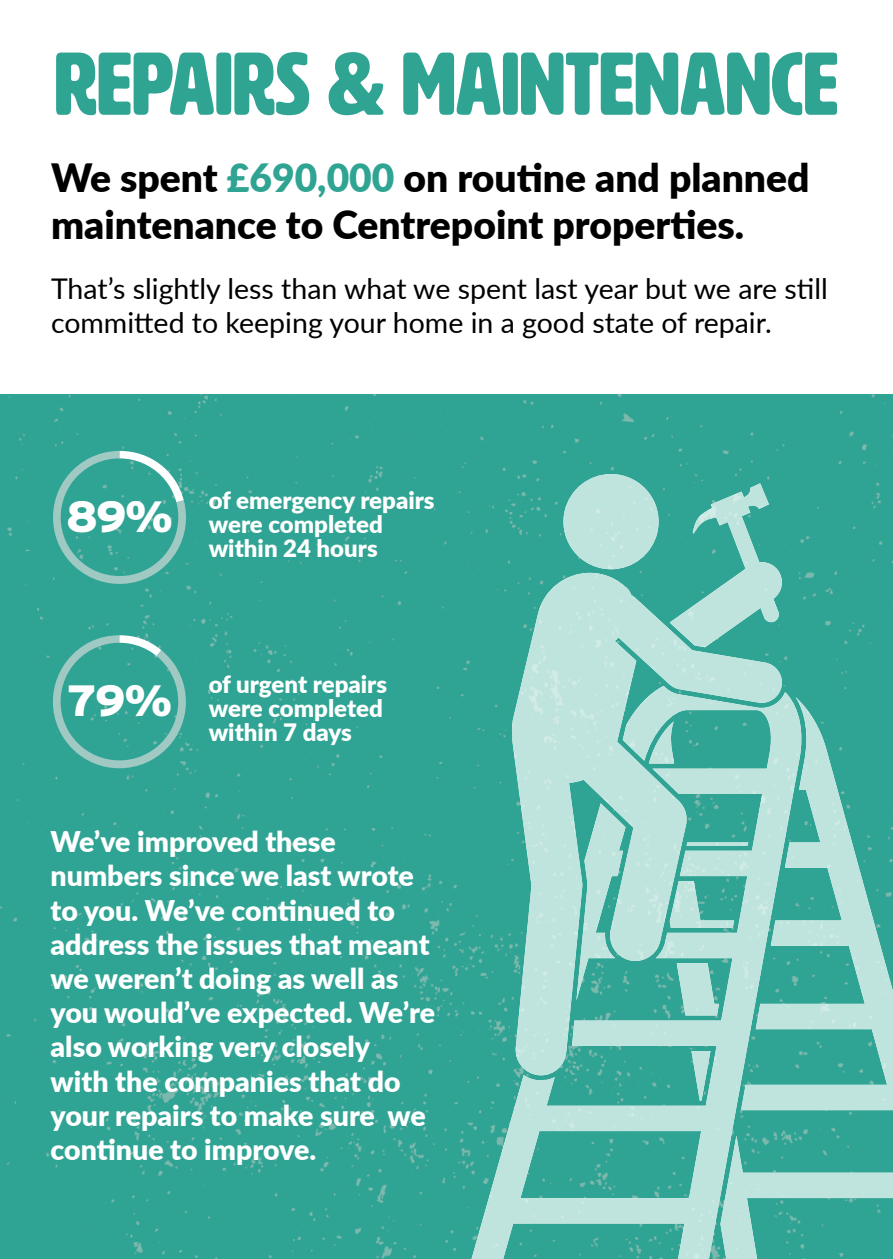
<style>
.page{position:relative;width:893px;height:1259px;background:#fff}
.page>*{position:absolute;margin:0;border:0;box-sizing:border-box;transform-origin:0 0}
.t1{font:87.6px "HWT Artz";color:#2fa493}
.t2{font:900 43.8px "Interstate";color:#fff}
.t3{font:900 39px/46.8px "Lato";color:#000}
.t4{font:900 28.5px/34.2px "Lato";color:#fff}
.t5{font:28.5px/34.2px "Lato";color:#000}
.t6{font:900 24px/24px "Lato";color:#fff}
.s1{color:#2fa493}
</style>
<div class="page">
<div style="left:0;top:395px;width:893px;height:864px;background:#2fa494"></div>
<svg style="left:51px;top:635px;width:137px;height:134px"></svg>
<svg style="left:51px;top:451px;width:137px;height:134px"></svg>
<div style="left:442px;top:474px;width:29px;height:785px;background:#2fa494"></div>
<img style="left:471px;top:474px;width:422px;height:785px">
<h1 class="t1" style="left:55px;top:38px;width:785px">REPAIRS &amp; MAINTENANCE</h1>
<h3 class="t3" style="left:51px;top:153px;width:760px">We spent <span class="s1">£690,000</span> on routine and planned maintenance to Centrepoint properties.</h3>
<p class="t5" style="left:51px;top:270px;width:778px">That’s slightly less than what we spent last year but we are still committed to keeping your home in a good state of repair.</p>
<h2 class="t2" style="left:66px;top:491px;width:108px">89%</h2>
<p class="t6" style="left:209px;top:487px;width:227px">of emergency repairs were completed within 24 hours</p>
<h2 class="t2" style="left:67px;top:676px;width:107px">79%</h2>
<p class="t6" style="left:209px;top:671px;width:180px">of urgent repairs were completed within 7 days</p>
<p class="t4" style="left:51px;top:823px;width:386px">We’ve improved these numbers since we last wrote to you. We’ve continued to address the issues that meant we weren’t doing as well as you would’ve expected. We’re also working very closely with the companies that do your repairs to make sure we continue to improve.</p>
</div>
